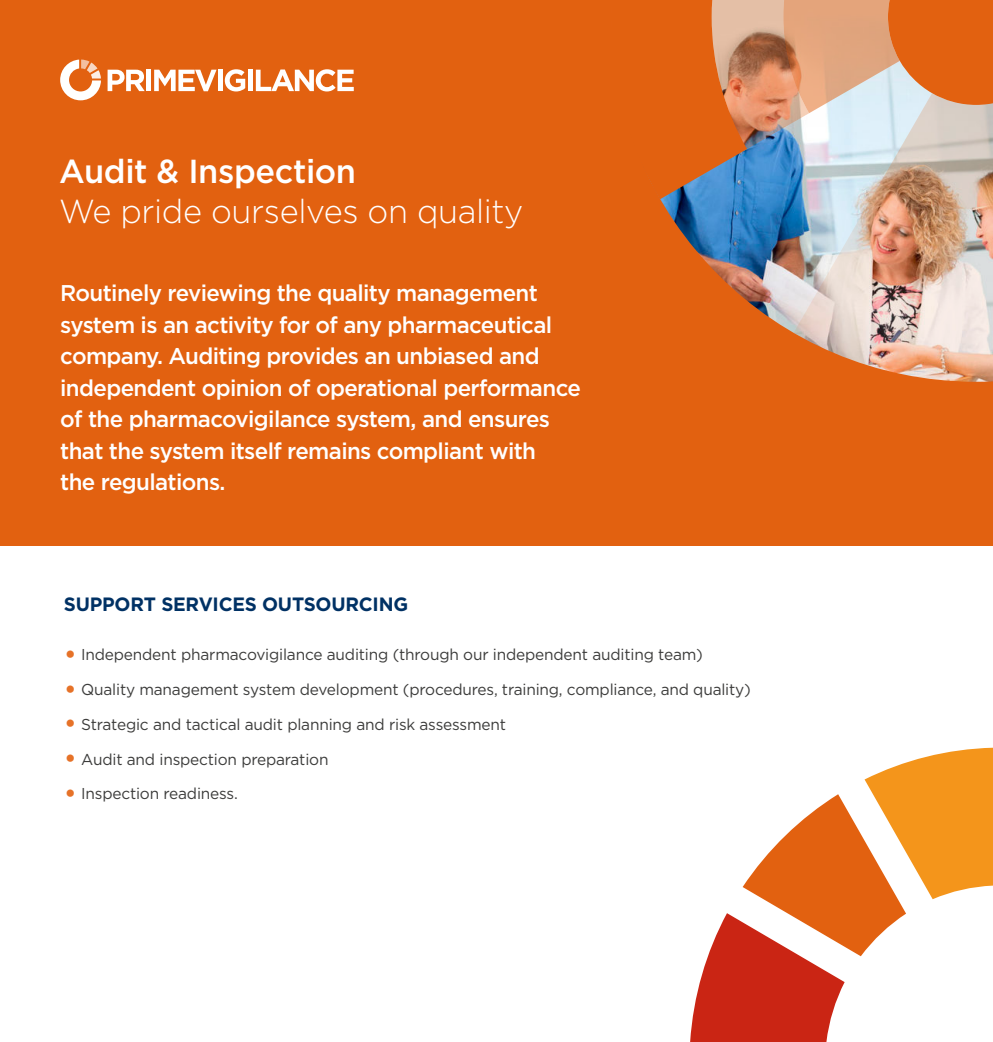
<style>
.page{position:relative;width:993px;height:1042px;background:#fff}
.page>*{position:absolute;margin:0;border:0;box-sizing:border-box;transform-origin:0 0}
.t1{font:300 33.25px "Gotham";letter-spacing:-.01em;color:#fff}
.t2{font:500 33.25px "Gotham";letter-spacing:-.01em;color:#fff}
.t3{font:500 22.75px/31.5px "Gotham";letter-spacing:-.03em;color:#fff}
.t4{font:700 19.25px "Gotham";letter-spacing:-.01em;color:#003164}
.t5{font:15.75px "Gotham";letter-spacing:-.01em;color:#3c3c3b}
.s1{font-size:28px;color:#e67228}
</style>
<div class="page">
<div style="left:0;top:0;width:992px;height:546px;background:#e26110"></div>
<img style="left:649px;top:0;width:343px;height:382px">
<svg style="left:107px;top:70px;width:38px;height:21px"></svg>
<div style="left:146px;top:70px;width:5px;height:21px;background:#fff"></div>
<svg style="left:154px;top:70px;width:62px;height:21px"></svg>
<hr style="left:218px;top:70px;width:4px;height:21px;background:#fff">
<svg style="left:225px;top:69px;width:20px;height:22px"></svg>
<hr style="left:248px;top:70px;width:4px;height:21px;background:#fff">
<svg style="left:256px;top:69px;width:97px;height:22px"></svg>
<svg style="left:60px;top:60px;width:41px;height:40px"></svg>
<svg style="left:690px;top:748px;width:302px;height:294px"></svg>
<h1 class="t2" style="left:59px;top:149px;width:298px">Audit &amp; Inspection</h1>
<h1 class="t1" style="left:59px;top:190px;width:466px">We pride ourselves on quality</h1>
<p class="t3" style="left:60px;top:277px;width:522px">Routinely reviewing the quality management system is an activity for of any pharmaceutical company. Auditing provides an unbiased and independent opinion of operational performance of the pharmacovigilance system, and ensures that the system itself remains compliant with<br>the regulations.</p>
<p class="t4" style="left:64px;top:591px;width:345px">SUPPORT SERVICES OUTSOURCING</p>
<p class="t5" style="left:64px;top:645px;width:640px"><span class="s1">•</span> Independent pharmacovigilance auditing (through our independent auditing team)</p>
<p class="t5" style="left:64px;top:679px;width:688px"><span class="s1">•</span> Quality management system development (procedures, training, compliance, and quality)</p>
<p class="t5" style="left:64px;top:714px;width:443px"><span class="s1">•</span> Strategic and tactical audit planning and risk assessment</p>
<p class="t5" style="left:64px;top:749px;width:266px"><span class="s1">•</span> Audit and inspection preparation</p>
<p class="t5" style="left:64px;top:783px;width:175px"><span class="s1">•</span> Inspection readiness.</p>
</div>
